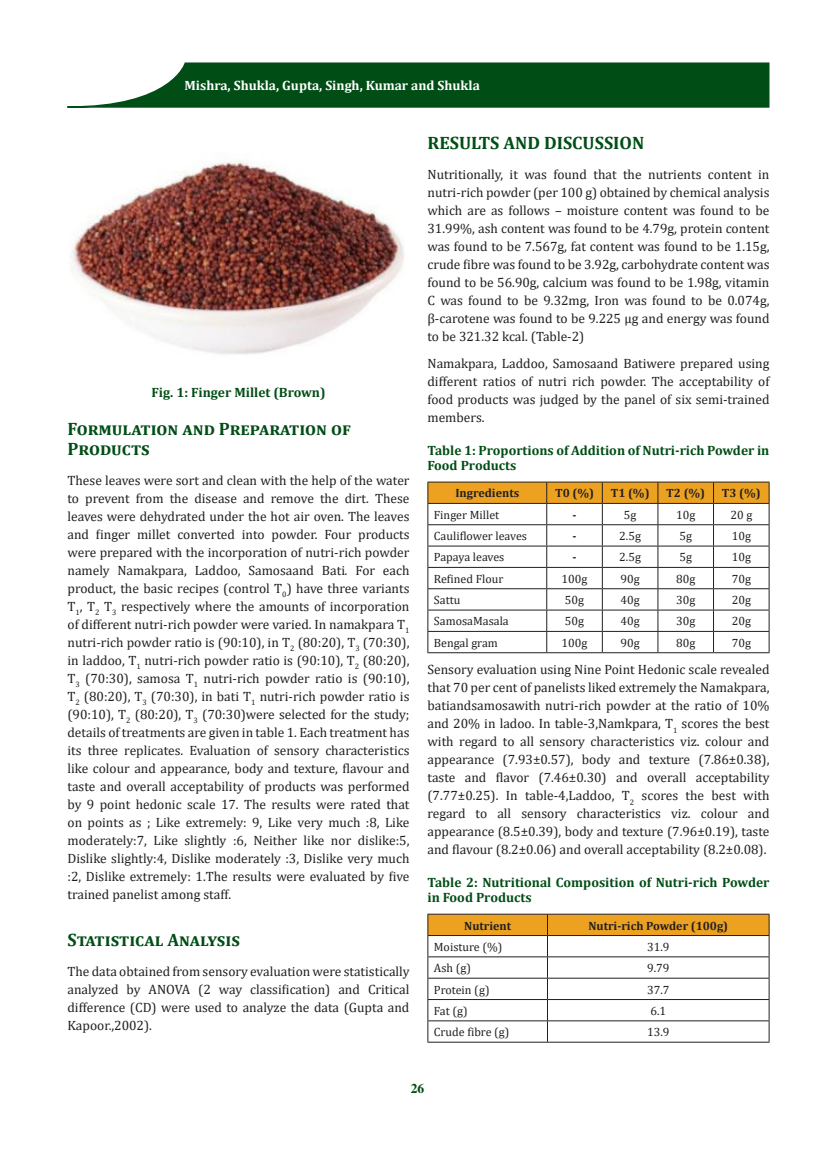
<style>
.page{position:relative;width:837px;height:1161px;background:#fff}
.page>*{position:absolute;margin:0;border:0;box-sizing:border-box;transform-origin:0 0}
.t1{font:700 18px/19.8px "Cambria";color:#004d15}
.t2{font:13.5px/18px "Cambria";color:#231f20;text-align:justify}
.t3{font:700 13.5px/14.9px "Cambria";color:#004d15}
.t4{font:700 13.5px "Cambria";color:#fff}
.t5{font:700 13.5px "Times";color:#004d15}
.t6{font:12px "Cambria";color:#231f20}
.t7{font:700 12px "Cambria";color:#231f20}
.s1{font-style:italic}
</style>
<div class="page">
<svg style="left:67px;top:62px;width:703px;height:46px;background:#236535"></svg>
<img style="left:69px;top:160px;width:335px;height:195px">
<svg style="left:428px;top:482px;width:342px;height:170px"></svg>
<hr style="left:428px;top:652px;width:119px;height:1px;background:#231f20">
<hr style="left:547px;top:652px;width:55px;height:1px;background:#231f20">
<hr style="left:602px;top:652px;width:56px;height:1px;background:#231f20">
<hr style="left:658px;top:652px;width:56px;height:1px;background:#231f20">
<hr style="left:714px;top:652px;width:56px;height:1px;background:#231f20">
<svg style="left:428px;top:914px;width:342px;height:128px"></svg>
<hr style="left:428px;top:1042px;width:120px;height:1px;background:#231f20">
<hr style="left:548px;top:1042px;width:222px;height:1px;background:#231f20">
<p class="t4" style="left:184px;top:81px;width:297px">Mishra, Shukla, Gupta, Singh, Kumar and Shukla</p>
<p class="t3" style="left:151px;top:385px;width:176px">Fig. 1: Finger Millet (Brown)</p>
<h1 class="t1" style="left:68px;top:419px;width:285px">Formulation and Preparation of<br>Products</h1>
<p class="t2" style="left:67px;top:472px;width:344px">These leaves were sort and clean with the help of the water to prevent from the disease and remove the dirt. These leaves were dehydrated under the hot air oven. The leaves and finger millet converted into powder. Four products were prepared with the incorporation of nutri-rich powder namely Namakpara, Laddoo, Samosaand Bati<span class="s1">.</span> For each product, the basic recipes (control T<sub>0</sub>) have three variants T<sub>1</sub>, T<sub>2</sub> T<sub>3</sub> respectively where the amounts of incorporation of different nutri-rich powder were varied. In namakpara T<sub>1 </sub>nutri-rich powder ratio is (90:10), in T<sub>2</sub> (80:20), T<sub>3</sub> (70:30), in laddoo, T<sub>1</sub> nutri-rich powder ratio is (90:10), T<sub>2</sub> (80:20), T<sub>3</sub> (70:30), samosa T<sub>1</sub> nutri-rich powder ratio is (90:10), T<sub>2</sub> (80:20), T<sub>3</sub> (70:30), in bati T<sub>1</sub> nutri-rich powder ratio is (90:10), T<sub>2</sub> (80:20), T<sub>3</sub> (70:30)were selected for the study; details of treatments are given in table 1. Each treatment has its three replicates. Evaluation of sensory characteristics like colour and appearance, body and texture, flavour and taste and overall acceptability of products was performed by 9 point hedonic scale 17. The results were rated that on points as ; Like extremely: 9, Like very much :8, Like moderately:7, Like slightly :6, Neither like nor dislike:5, Dislike slightly:4, Dislike moderately :3, Dislike very much :2, Dislike extremely: 1.The results were evaluated by five trained panelist among staff.</p>
<h1 class="t1" style="left:68px;top:929px;width:174px">Statistical Analysis</h1>
<p class="t2" style="left:68px;top:963px;width:344px">The data obtained from sensory evaluation were statistically analyzed by ANOVA (2 way classification) and Critical difference (CD) were used to analyze the data (Gupta and Kapoor.,2002).</p>
<h1 class="t1" style="left:428px;top:133px;width:218px">RESULTS AND DISCUSSION</h1>
<p class="t2" style="left:428px;top:166px;width:344px">Nutritionally, it was found that the nutrients content in nutri-rich powder (per 100 g) obtained by chemical analysis which are as follows – moisture content was found to be 31.99%, ash content was found to be 4.79g, protein content was found to be 7.567g, fat content was found to be 1.15g, crude fibre was found to be 3.92g, carbohydrate content was found to be 56.90g, calcium was found to be 1.98g, vitamin C was found to be 9.32mg, Iron was found to be 0.074g, β-carotene was found to be 9.225 µg and energy was found to be 321.32 kcal. (Table-2)</p>
<p class="t2" style="left:428px;top:355px;width:344px">Namakpara, Laddoo, Samosaand Batiwere prepared using different ratios of nutri rich powder. The acceptability of food products was judged by the panel of six semi-trained members.</p>
<p class="t3" style="left:428px;top:443px;width:343px">Table 1: Proportions of Addition of Nutri-rich Powder in<br>Food Products</p>
<p class="t7" style="left:455px;top:487px;width:65px">Ingredients</p>
<p class="t7" style="left:555px;top:487px;width:40px">T0 (%)</p>
<p class="t7" style="left:611px;top:487px;width:40px">T1 (%)</p>
<p class="t7" style="left:666px;top:487px;width:40px">T2 (%)</p>
<p class="t7" style="left:722px;top:487px;width:40px">T3 (%)</p>
<p class="t6" style="left:434px;top:509px;width:67px">Finger Millet</p>
<p class="t7" style="left:573px;top:508px;width:6px">-</p>
<p class="t6" style="left:624px;top:509px;width:14px">5g</p>
<p class="t6" style="left:676px;top:509px;width:21px">10g</p>
<p class="t6" style="left:730px;top:509px;width:23px">20 g</p>
<p class="t6" style="left:434px;top:530px;width:95px">Cauliflower leaves</p>
<p class="t7" style="left:573px;top:529px;width:6px">-</p>
<p class="t6" style="left:619px;top:530px;width:23px">2.5g</p>
<p class="t6" style="left:679px;top:530px;width:14px">5g</p>
<p class="t6" style="left:732px;top:530px;width:21px">10g</p>
<p class="t6" style="left:434px;top:552px;width:72px">Papaya leaves</p>
<p class="t7" style="left:573px;top:551px;width:6px">-</p>
<p class="t6" style="left:619px;top:552px;width:23px">2.5g</p>
<p class="t6" style="left:679px;top:552px;width:14px">5g</p>
<p class="t6" style="left:732px;top:552px;width:21px">10g</p>
<p class="t6" style="left:434px;top:573px;width:71px">Refined Flour</p>
<p class="t6" style="left:562px;top:573px;width:27px">100g</p>
<p class="t6" style="left:621px;top:573px;width:21px">90g</p>
<p class="t6" style="left:676px;top:573px;width:21px">80g</p>
<p class="t6" style="left:732px;top:573px;width:21px">70g</p>
<p class="t6" style="left:434px;top:594px;width:28px">Sattu</p>
<p class="t6" style="left:565px;top:594px;width:21px">50g</p>
<p class="t6" style="left:621px;top:594px;width:21px">40g</p>
<p class="t6" style="left:676px;top:594px;width:21px">30g</p>
<p class="t6" style="left:732px;top:594px;width:21px">20g</p>
<p class="t6" style="left:434px;top:616px;width:76px">SamosaMasala</p>
<p class="t6" style="left:565px;top:616px;width:21px">50g</p>
<p class="t6" style="left:621px;top:616px;width:21px">40g</p>
<p class="t6" style="left:676px;top:616px;width:21px">30g</p>
<p class="t6" style="left:732px;top:616px;width:21px">20g</p>
<p class="t6" style="left:434px;top:637px;width:66px">Bengal gram</p>
<p class="t6" style="left:562px;top:637px;width:27px">100g</p>
<p class="t6" style="left:621px;top:637px;width:21px">90g</p>
<p class="t6" style="left:676px;top:637px;width:21px">80g</p>
<p class="t6" style="left:732px;top:637px;width:21px">70g</p>
<p class="t2" style="left:428px;top:661px;width:344px">Sensory evaluation using Nine Point Hedonic scale revealed that 70 per cent of panelists liked extremely the Namakpara, batiandsamosawith nutri-rich powder at the ratio of 10% and 20% in ladoo. In table-3,Namkpara, T<sub>1</sub> scores the best with regard to all sensory characteristics viz. colour and appearance (7.93±0.57), body and texture (7.86±0.38), taste and flavor (7.46±0.30) and overall acceptability (7.77±0.25). In table-4,Laddoo, T<sub>2</sub> scores the best with regard to all sensory characteristics viz. colour and appearance (8.5±0.39), body and texture (7.96±0.19), taste and flavour (8.2±0.06) and overall acceptability (8.2±0.08).</p>
<p class="t3" style="left:428px;top:875px;width:343px">Table 2: Nutritional Composition of Nutri-rich Powder in Food Products</p>
<p class="t7" style="left:464px;top:919px;width:48px">Nutrient</p>
<p class="t7" style="left:588px;top:919px;width:141px">Nutri-rich Powder (100g)</p>
<p class="t6" style="left:434px;top:941px;width:70px">Moisture (%)</p>
<p class="t6" style="left:647px;top:941px;width:24px">31.9</p>
<p class="t6" style="left:434px;top:962px;width:39px">Ash (g)</p>
<p class="t6" style="left:647px;top:962px;width:24px">9.79</p>
<p class="t6" style="left:434px;top:984px;width:57px">Protein (g)</p>
<p class="t6" style="left:647px;top:984px;width:24px">37.7</p>
<p class="t6" style="left:434px;top:1005px;width:35px">Fat (g)</p>
<p class="t6" style="left:650px;top:1005px;width:17px">6.1</p>
<p class="t6" style="left:434px;top:1026px;width:77px">Crude fibre (g)</p>
<p class="t6" style="left:647px;top:1026px;width:24px">13.9</p>
<p class="t5" style="left:411px;top:1081px;width:15px">26</p>
</div>
